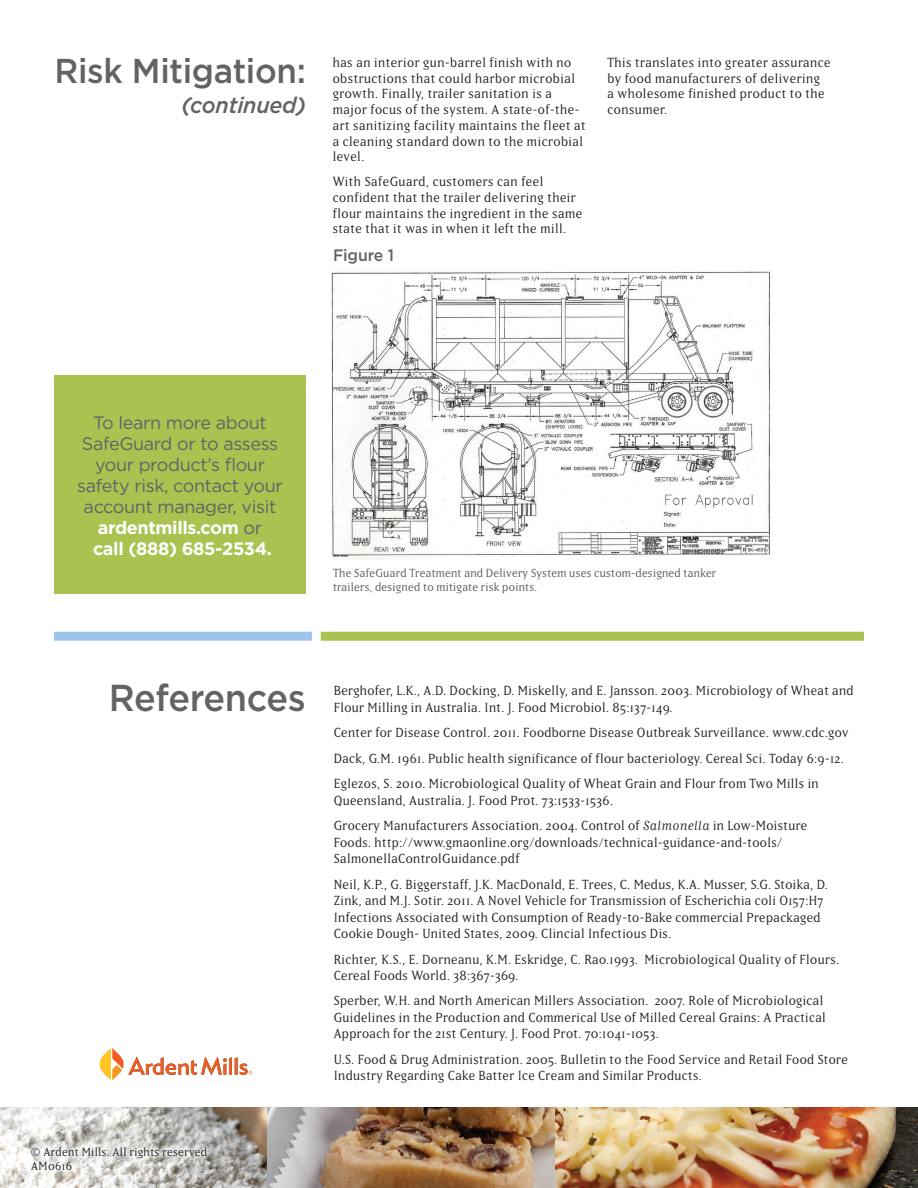
<style>
.page{position:relative;width:918px;height:1188px;background:#fff}
.page>*{position:absolute;margin:0;border:0;box-sizing:border-box;transform-origin:0 0}
.Headline{font:500 37.5px "Gotham";letter-spacing:-.01em;color:#636366;scale:.96 1}
.Headline-2{font:500 34.5px "Gotham";letter-spacing:-.01em;color:#636366;scale:.96 1}
.Headline-3{font:italic 500 22.5px "Gotham";letter-spacing:-.01em;color:#636366;scale:.96 1}
.Headline-4{font:18px/21px "Gotham";letter-spacing:-.02em;color:#636366;text-align:center}
.Headline-5{font:500 16.5px "Gotham";letter-spacing:-.01em;color:#636366;scale:.96 1}
.t1{font:12.9px/15.8px "Matrix IIOT";letter-spacing:.03em;color:#231f20}
.t2{font:11.55px/14.2px "Matrix IIOT";letter-spacing:.02em;color:#57585a}
.t3{font:11.55px "Matrix IIOT";letter-spacing:.03em;color:#231f20}
.s1{font-weight:700;color:#fff}
.s2{font-style:italic}
</style>
<div class="page">
<hr style="left:917px;top:305px;width:1px;height:159px;background:#aad3e3">
<div style="left:54px;top:376px;width:252px;height:218px;background:#a9c250"></div>
<div style="left:321px;top:632px;width:543px;height:9px;background:#a9c250"></div>
<div style="left:54px;top:632px;width:258px;height:9px;background:#9dc5e9"></div>
<img style="left:0;top:1107px;width:918px;height:81px">
<img style="left:332px;top:270px;width:438px;height:290px">
<div style="left:23px;top:1138px;width:193px;height:41px;background:#fff;opacity:.75"></div>
<svg style="left:100px;top:1048px;width:152px;height:32px"></svg>
<p class="Headline-2" style="left:54px;top:51px;width:264px">Risk Mitigation:</p>
<p class="Headline-3" style="left:182px;top:93px;width:131px">(continued)</p>
<p class="t1" style="left:333px;top:54px;width:255px">has an interior gun-barrel finish with no obstructions that could harbor microbial growth. Finally, trailer sanitation is a major focus of the system. A state-of-the&shy;art sanitizing facility maintains the fleet at a cleaning standard down to the microbial level.</p>
<p class="t1" style="left:333px;top:173px;width:251px">With SafeGuard, customers can feel confident that the trailer delivering their flour maintains the ingredient in the same state that it was in when it left the mill.</p>
<p class="Headline-5" style="left:333px;top:246px;width:65px">Figure 1</p>
<p class="t1" style="left:607px;top:54px;width:225px">This translates into greater assurance by food manufacturers of delivering<br>a wholesome finished product to the consumer.</p>
<p class="Headline-4" style="left:77px;top:412px;width:207px">To learn more about<br>SafeGuard or to assess your product’s flour safety risk, contact your account manager, visit <span class="s1">ardentmills.com</span> or<br><span class="s1">call (888) 685-2534.</span></p>
<p class="t2" style="left:333px;top:565px;width:385px">The SafeGuard Treatment and Delivery System uses custom-designed tanker trailers, designed to mitigate risk points.</p>
<p class="Headline" style="left:109px;top:676px;width:207px">References</p>
<p class="t3" style="left:31px;top:1145px;width:177px">© Ardent Mills. All rights reserved</p>
<p class="t3" style="left:31px;top:1158px;width:42px">AM0616</p>
<p class="t1" style="left:334px;top:682px;width:521px;line-height:16.5px">Berghofer, L.K., A.D. Docking, D. Miskelly, and E. Jansson. 2003. Microbiology of Wheat and<br>Flour Milling in Australia. Int. J. Food Microbiol. 85:137-149.</p>
<p class="t1" style="left:334px;top:724px;width:516px">Center for Disease Control. 2011. Foodborne Disease Outbreak Surveillance. www.cdc.gov</p>
<p class="t1" style="left:334px;top:750px;width:512px">Dack, G.M. 1961. Public health significance of flour bacteriology. Cereal Sci. Today 6:9-12.</p>
<p class="t1" style="left:334px;top:775px;width:486px;line-height:16.5px">Eglezos, S. 2010. Microbiological Quality of Wheat Grain and Flour from Two Mills in<br>Queensland, Australia. J. Food Prot. 73:1533-1536.</p>
<p class="t1" style="left:334px;top:817px;width:475px;line-height:16.5px">Grocery Manufacturers Association. 2004. Control of <span class="s2">Salmonella</span> in Low-Moisture<br>Foods. http://www.gmaonline.org/downloads/technical-guidance-and-tools/<br>SalmonellaControlGuidance.pdf</p>
<p class="t1" style="left:334px;top:875px;width:496px;line-height:16.5px">Neil, K.P., G. Biggerstaff, J.K. MacDonald, E. Trees, C. Medus, K.A. Musser, S.G. Stoika, D.<br>Zink, and M.J. Sotir. 2011. A Novel Vehicle for Transmission of Escherichia coli O157:H7<br>Infections Associated with Consumption of Ready-to-Bake commercial Prepackaged Cookie Dough- United States, 2009. Clincial Infectious Dis.</p>
<p class="t1" style="left:334px;top:950px;width:507px;line-height:16.5px">Richter, K.S., E. Dorneanu, K.M. Eskridge, C. Rao.1993. Microbiological Quality of Flours.<br>Cereal Foods World. 38:367-369.</p>
<p class="t1" style="left:334px;top:992px;width:494px;line-height:16.5px">Sperber, W.H. and North American Millers Association. 2007. Role of Microbiological<br>Guidelines in the Production and Commerical Use of Milled Cereal Grains: A Practical<br>Approach for the 21st Century. J. Food Prot. 70:1041-1053.</p>
<p class="t1" style="left:334px;top:1051px;width:516px;line-height:16.5px">U.S. Food &amp; Drug Administration. 2005. Bulletin to the Food Service and Retail Food Store<br>Industry Regarding Cake Batter Ice Cream and Similar Products.</p>
</div>
